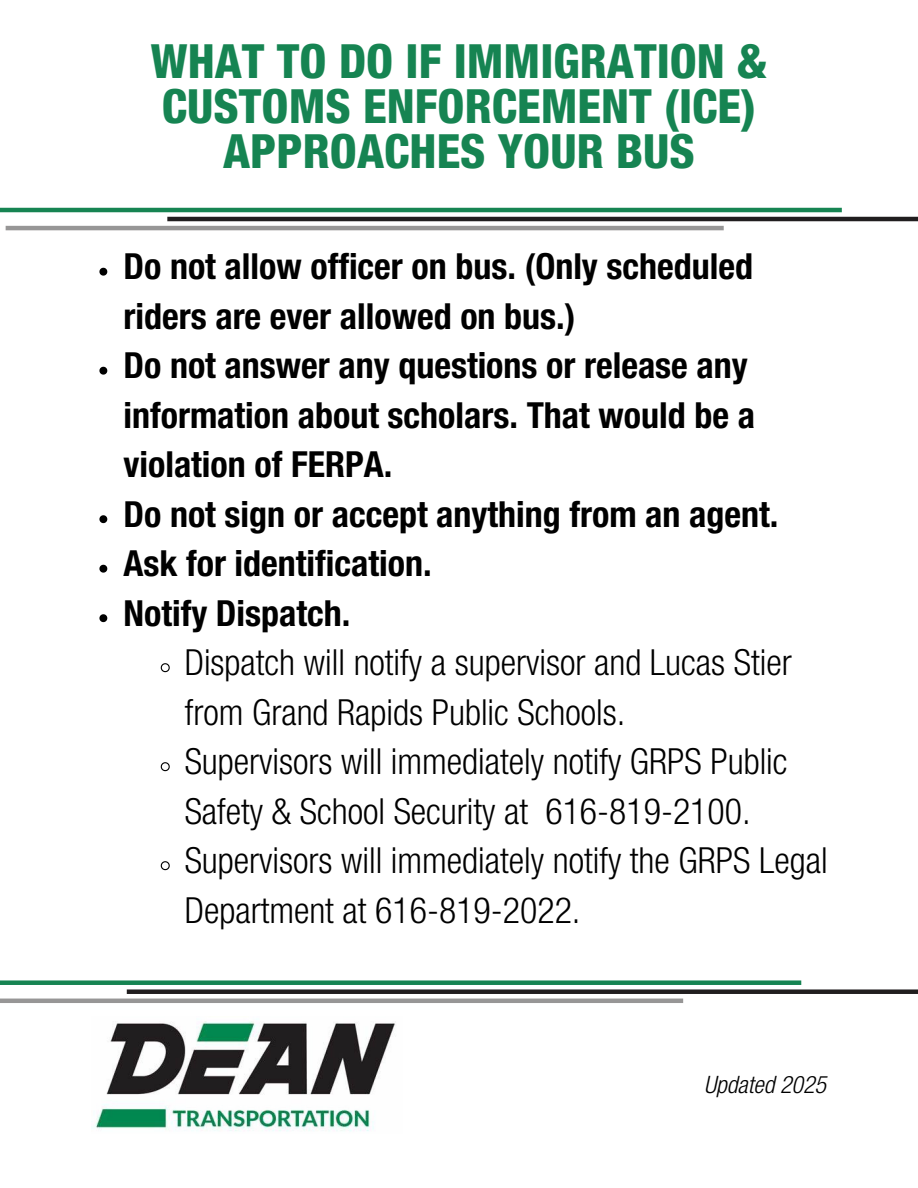
<style>
.page{position:relative;width:918px;height:1188px;background:#fff}
.page>*{position:absolute;margin:0;border:0;box-sizing:border-box;transform-origin:0 0}
.t1{font:800 condensed 47.25px/45px "Helvetica Neue LT Std";color:#168452;text-align:center}
.t2{font:700 condensed 36px/49.5px "Helvetica Neue LT Std";color:#000}
.t3{font:300 condensed 36px/49.5px "Helvetica Neue LT Std";color:#000}
.t4{font:italic 300 condensed 24px "Helvetica Neue LT Std";color:#000}
</style>
<div class="page">
<hr style="left:167px;top:217px;width:751px;height:4px;background:#211e1f">
<hr style="left:0;top:208px;width:842px;height:4px;background:#168452">
<hr style="left:6px;top:226px;width:718px;height:4px;background:#979696">
<img style="left:94px;top:1021px;width:302px;height:111px">
<svg style="left:99px;top:268px;width:8px;height:8px"></svg>
<svg style="left:99px;top:367px;width:8px;height:8px"></svg>
<svg style="left:99px;top:515px;width:8px;height:8px"></svg>
<svg style="left:99px;top:565px;width:8px;height:8px"></svg>
<svg style="left:99px;top:614px;width:8px;height:8px"></svg>
<svg style="left:160px;top:663px;width:10px;height:10px"></svg>
<svg style="left:160px;top:762px;width:10px;height:10px"></svg>
<svg style="left:160px;top:861px;width:10px;height:10px"></svg>
<div style="left:127px;top:989px;width:791px;height:5px;background:#211e1f"></div>
<div style="left:0;top:980px;width:801px;height:5px;background:#168452"></div>
<hr style="left:0;top:999px;width:683px;height:4px;background:#979696">
<h1 class="t1" style="left:151px;top:46px;width:618px">WHAT TO DO IF IMMIGRATION &amp;<br>CUSTOMS ENFORCEMENT (ICE)<br>APPROACHES YOUR BUS</h1>
<p class="t2" style="left:124px;top:247px;width:631px">Do not allow officer on bus. (Only scheduled riders are ever allowed on bus.)</p>
<p class="t2" style="left:124px;top:346px;width:633px">Do not answer any questions or release any information about scholars. That would be a violation of FERPA.</p>
<p class="t2" style="left:124px;top:494px;width:656px">Do not sign or accept anything from an agent.</p>
<p class="t2" style="left:124px;top:544px;width:310px">Ask for identification.</p>
<p class="t2" style="left:124px;top:593px;width:228px">Notify Dispatch.</p>
<p class="t3" style="left:185px;top:643px;width:609px">Dispatch will notify a supervisor and Lucas Stier from Grand Rapids Public Schools.</p>
<p class="t3" style="left:185px;top:742px;width:604px">Supervisors will immediately notify GRPS Public<br>Safety &amp; School Security at 616-819-2100.</p>
<p class="t3" style="left:185px;top:841px;width:644px">Supervisors will immediately notify the GRPS Legal<br>Department at 616-819-2022.</p>
<p class="t4" style="left:704px;top:1075px;width:124px">Updated 2025</p>
</div>
